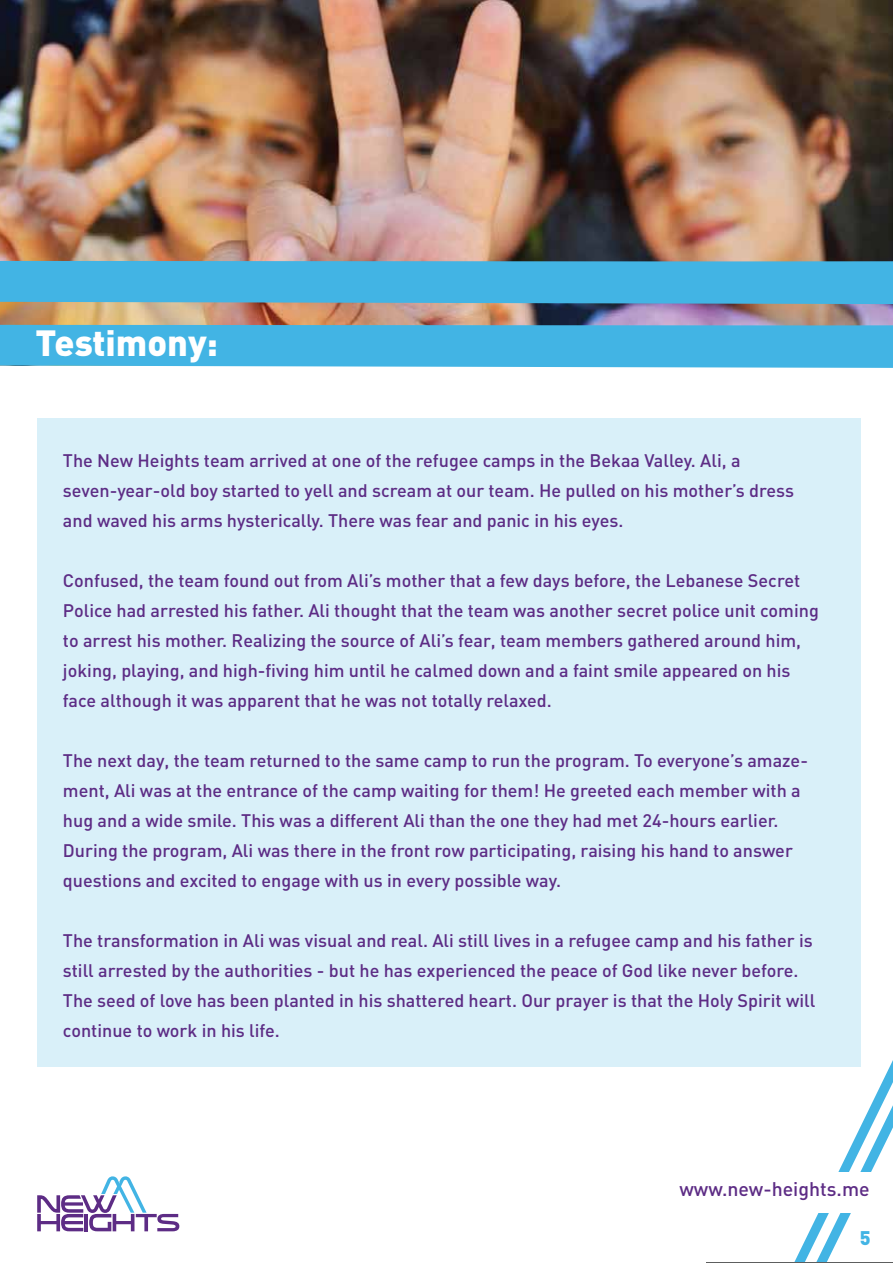
<style>
.page{position:relative;width:893px;height:1263px;background:#fff}
.page>*{position:absolute;margin:0;border:0;box-sizing:border-box;transform-origin:0 0}
.t1{font:900 36px "DIN";color:#fff}
.t2{font:500 19.5px "DIN";color:#5d2c85}
.t3{font:900 19.5px "DIN";color:#42b4e4}
.t4{font:500 18px/30px "DIN";color:#5d2c85}
</style>
<div class="page">
<img style="left:0;top:0;width:893px;height:325px">
<div style="left:0;top:261px;width:893px;height:43px;background:#42b4e4"></div>
<div style="left:0;top:325px;width:893px;height:43px;background:#42b4e4"></div>
<div style="left:37px;top:418px;width:823px;height:648px;background:#d9f0f9"></div>
<svg style="left:765px;top:1027px;width:128px;height:235px"></svg>
<div style="left:525px;top:1172px;width:368px;height:40px;background:#fff"></div>
<svg style="left:37px;top:1176px;width:142px;height:55px"></svg>
<hr style="left:706px;top:1262px;width:187px;height:1px;background:#5d5e5e">
<h1 class="t1" style="left:36px;top:319px;width:184px">Testimony:</h1>
<p class="t4" style="left:63px;top:445px;width:733px">The New Heights team arrived at one of the refugee camps in the Bekaa Valley. Ali, a seven-year-old boy started to yell and scream at our team. He pulled on his mother’s dress and waved his arms hysterically. There was fear and panic in his eyes.</p>
<p class="t4" style="left:63px;top:565px;width:757px">Confused, the team found out from Ali’s mother that a few days before, the Lebanese Secret Police had arrested his father. Ali thought that the team was another secret police unit coming to arrest his mother. Realizing the source of Ali’s fear, team members gathered around him, joking, playing, and high-fiving him until he calmed down and a faint smile appeared on his face although it was apparent that he was not totally relaxed.</p>
<p class="t4" style="left:63px;top:745px;width:746px">The next day, the team returned to the same camp to run the program. To everyone’s amaze&shy;ment, Ali was at the entrance of the camp waiting for them! He greeted each member with a hug and a wide smile. This was a different Ali than the one they had met 24-hours earlier.<br>During the program, Ali was there in the front row participating, raising his hand to answer questions and excited to engage with us in every possible way.</p>
<p class="t4" style="left:63px;top:925px;width:754px">The transformation in Ali was visual and real. Ali still lives in a refugee camp and his father is still arrested by the authorities - but he has experienced the peace of God like never before.<br>The seed of love has been planted in his shattered heart. Our prayer is that the Holy Spirit will continue to work in his life.</p>
<p class="t2" style="left:679px;top:1177px;width:192px">www.new-heights.me</p>
<p class="t3" style="left:860px;top:1225px;width:12px">5</p>
</div>
